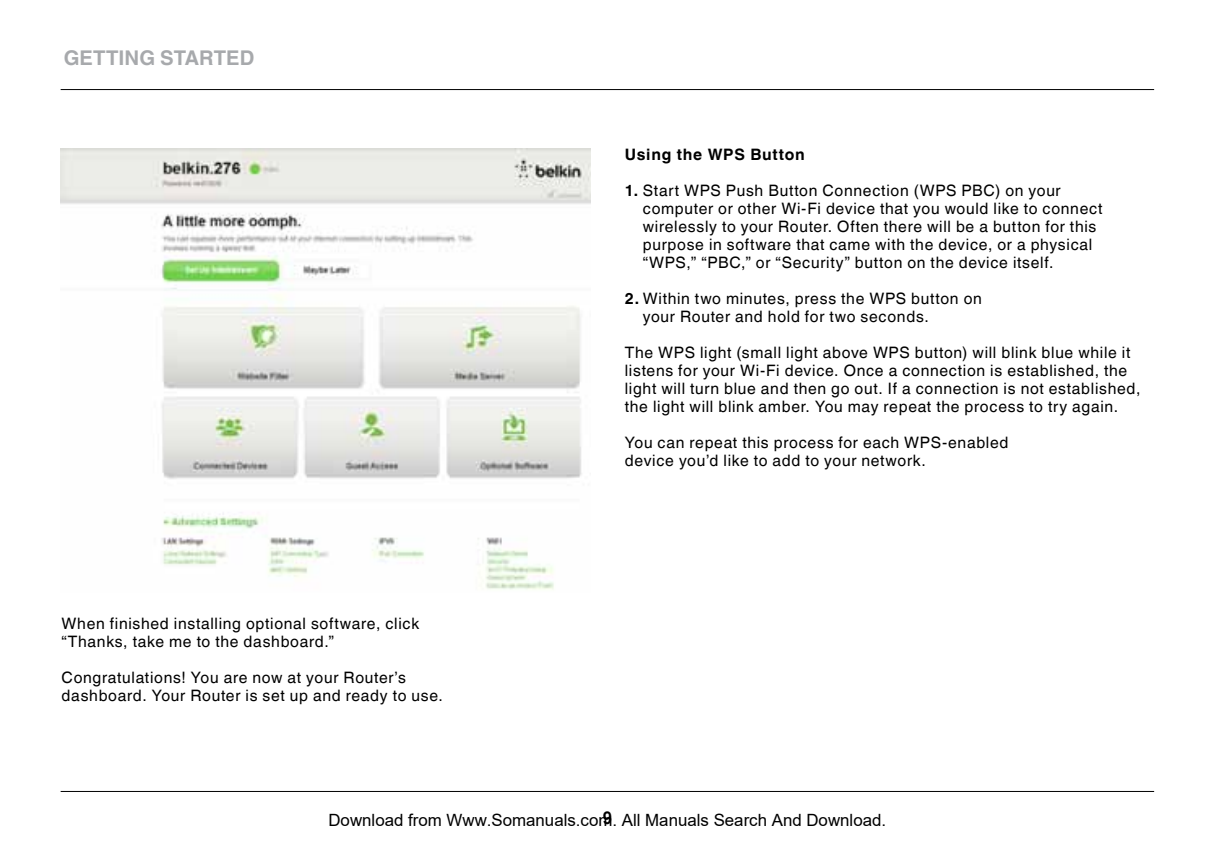
<style>
.page{position:relative;width:1215px;height:852px;background:#fff}
.page>*{position:absolute;margin:0;border:0;box-sizing:border-box;transform-origin:0 0}
.t1{font:700 20.25px "Helvetica World";color:#a7a9ac}
.t2{font:700 18px "Helvetica World";color:#000;scale:.9 1}
.t3{font:16.88px "Arial";color:#000}
.t4{font:15.75px/18px "Helvetica World";letter-spacing:.045em;color:#000}
.t5{font:700 15.75px "Helvetica World";letter-spacing:.045em;color:#000}
.s1{font-weight:700}
</style>
<div class="page">
<hr style="left:61px;top:790px;width:1093px;height:1px;background:#000">
<hr style="left:61px;top:89px;width:1093px;height:1px;background:#000">
<img style="left:61px;top:149px;width:529px;height:441px">
<p class="t1" style="left:64px;top:46px;width:190px">Getti ng Started</p>
<p class="t4" style="left:62px;top:614px;width:359px">When finished installing optional software, click “Thanks, take me to the dashboard.”</p>
<p class="t4" style="left:62px;top:668px;width:383px">Congratulations! You are now at your Router’s dashboard. Your Router is set up and ready to use.</p>
<p class="t5" style="left:625px;top:145px;width:181px">Using the WPS Button</p>
<p class="t4" style="left:643px;top:181px;width:461px;text-indent:-18px"><span class="s1">1.</span> Start WPS Push Button Connection (WPS PBC) on your computer or other Wi-Fi device that you would like to connect wirelessly to your Router. Often there will be a button for this purpose in software that came with the device, or a physical “WPS,” “PBC,” or “Security” button on the device itself.</p>
<p class="t4" style="left:643px;top:289px;width:341px;text-indent:-18px"><span class="s1">2.</span> Within two minutes, press the WPS button on your Router and hold for two seconds.</p>
<p class="t4" style="left:625px;top:344px;width:517px">The WPS light (small light above WPS button) will blink blue while it listens for your Wi-Fi device. Once a connection is established, the light will turn blue and then go out. If a connection is not established, the light will blink amber. You may repeat the process to try again.</p>
<p class="t4" style="left:625px;top:434px;width:385px">You can repeat this process for each WPS-enabled device you’d like to add to your network.</p>
<p class="t2" style="left:603px;top:806px;width:12px">9</p>
<p class="t3" style="left:328px;top:810px;width:559px">Download from Www.Somanuals.com. All Manuals Search And Download.</p>
</div>
